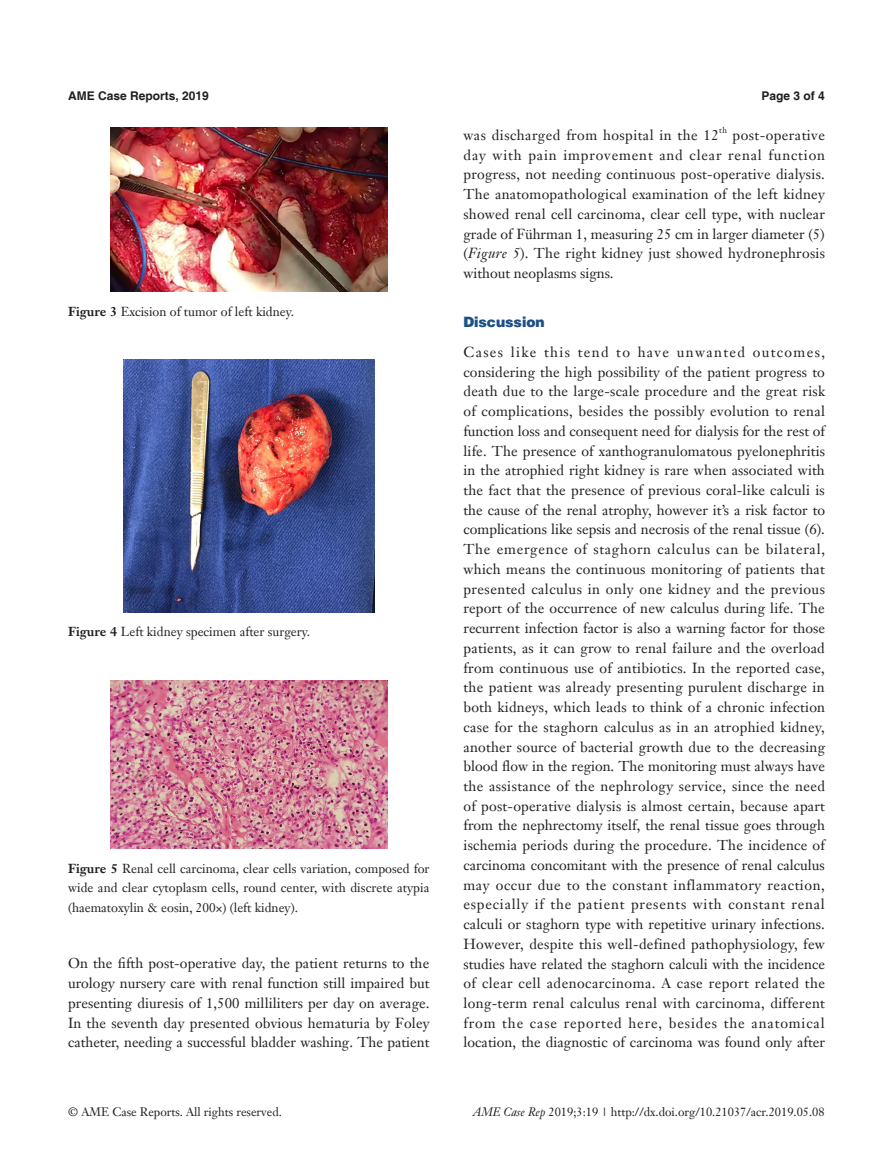
<style>
.page{position:relative;width:893px;height:1170px;background:#fff}
.page>*{position:absolute;margin:0;border:0;box-sizing:border-box;transform-origin:0 0}
.t1{font:14.25px/19.6px "Janson Text LT";letter-spacing:.005em;color:#231f20;text-align:justify}
.t2{font:14.25px "Janson Text LT";letter-spacing:.03em;color:#231f20}
.t3{font:900 14.25px "Helvetica";color:#1c5085}
.t4{font:12.75px/19.5px "Janson Text LT";color:#231f20;text-align:justify}
.t5{font:12px "Janson Text LT";color:#231f20}
.t6{font:700 12px "Helvetica";color:#231f20}
.t7{font:8.25px "Janson Text LT";color:#231f20}
.s1{font-weight:700}
.s2{font-style:italic}
</style>
<div class="page">
<img style="left:111px;top:128px;width:276px;height:164px">
<img style="left:123px;top:360px;width:251px;height:252px">
<img style="left:111px;top:680px;width:276px;height:168px">
<p class="t6" style="left:68px;top:88px;width:142px">AME Case Reports, 2019</p>
<p class="t6" style="left:762px;top:88px;width:65px">Page 3 of 4</p>
<p class="t4" style="left:68px;top:301px;width:228px"><span class="s1">Figure 3</span> Excision of tumor of left kidney.</p>
<p class="t4" style="left:68px;top:621px;width:244px"><span class="s1">Figure 4</span> Left kidney specimen after surgery.</p>
<p class="t4" style="left:68px;top:858px;width:363px"><span class="s1">Figure 5</span> Renal cell carcinoma, clear cells variation, composed for wide and clear cytoplasm cells, round center, with discrete atypia (haematoxylin &amp; eosin, 200×) (left kidney).</p>
<p class="t1" style="left:68px;top:953px;width:363px">On the fifth post-operative day, the patient returns to the urology nursery care with renal function still impaired but presenting diuresis of 1,500 milliliters per day on average.<br>In the seventh day presented obvious hematuria by Foley catheter, needing a successful bladder washing. The patient</p>
<p class="t2" style="left:463px;top:126px;width:257px">was discharged from hospital in the 12</p>
<p class="t7" style="left:719px;top:125px;width:9px">th</p>
<p class="t1" style="left:463px;top:125px;width:363px;text-indent:269px">post-operative day with pain improvement and clear renal function progress, not needing continuous post-operative dialysis.<br>The anatomopathological examination of the left kidney showed renal cell carcinoma, clear cell type, with nuclear grade of Führman 1, measuring 25 cm in larger diameter (5) (<span class="s2">Figure 5</span>). The right kidney just showed hydronephrosis without neoplasms signs.</p>
<p class="t3" style="left:463px;top:313px;width:83px">Discussion</p>
<p class="t1" style="left:463px;top:342px;width:363px">Cases like this tend to have unwanted outcomes, considering the high possibility of the patient progress to death due to the large-scale procedure and the great risk of complications, besides the possibly evolution to renal function loss and consequent need for dialysis for the rest of life. The presence of xanthogranulomatous pyelonephritis in the atrophied right kidney is rare when associated with the fact that the presence of previous coral-like calculi is the cause of the renal atrophy, however it’s a risk factor to complications like sepsis and necrosis of the renal tissue (6).<br>The emergence of staghorn calculus can be bilateral, which means the continuous monitoring of patients that presented calculus in only one kidney and the previous report of the occurrence of new calculus during life. The recurrent infection factor is also a warning factor for those patients, as it can grow to renal failure and the overload from continuous use of antibiotics. In the reported case, the patient was already presenting purulent discharge in both kidneys, which leads to think of a chronic infection case for the staghorn calculus as in an atrophied kidney, another source of bacterial growth due to the decreasing blood flow in the region. The monitoring must always have the assistance of the nephrology service, since the need of post-operative dialysis is almost certain, because apart from the nephrectomy itself, the renal tissue goes through ischemia periods during the procedure. The incidence of carcinoma concomitant with the presence of renal calculus may occur due to the constant inflammatory reaction, especially if the patient presents with constant renal calculi or staghorn type with repetitive urinary infections.<br>However, despite this well-defined pathophysiology, few studies have related the staghorn calculi with the incidence of clear cell adenocarcinoma. A case report related the long-term renal calculus renal with carcinoma, different from the case reported here, besides the anatomical location, the diagnostic of carcinoma was found only after</p>
<p class="t5" style="left:68px;top:1104px;width:215px">© AME Case Reports. All rights reserved.</p>
<p class="t5" style="left:473px;top:1104px;width:353px"><span class="s2">AME Case Rep</span> 2019;3:19 | http://dx.doi.org/10.21037/acr.2019.05.08</p>
</div>
